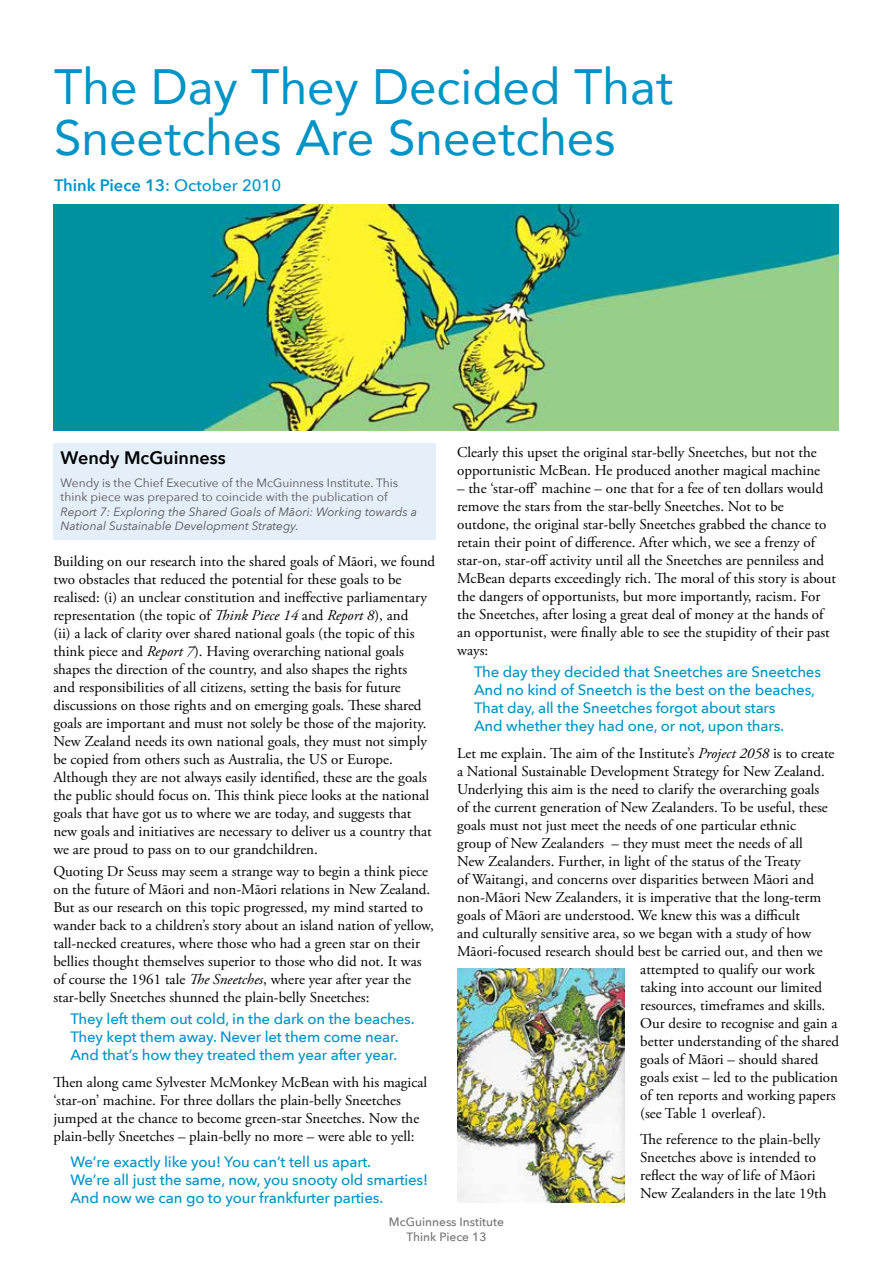
<style>
.page{position:relative;width:893px;height:1263px;background:#fff}
.page>*{position:absolute;margin:0;border:0;box-sizing:border-box;transform-origin:0 0}
.t1{font:49.5px/51px "Avenir";color:#0094c7}
.t2{font:600 18px "Avenir Next";color:#000}
.t3{font:600 16.5px "Avenir Next";color:#0094c7}
.t4{font:15px/18px "Adobe Garamond Pro";color:#000}
.t5{font:500 15px/18px "Avenir Next";letter-spacing:-.01em;color:#0094c7}
.t6{font:12px/14.4px "Avenir Next";color:#575756}
.t7{font:italic 12px/14.4px "Avenir Next";color:#575756}
.t8{font:500 12px/14.4px "Avenir Next";color:#757474;text-align:center}
.s1{font-weight:500}
.s2{font-style:italic}
</style>
<div class="page">
<div style="left:53px;top:444px;width:383px;height:96px;background:#e5eff9"></div>
<img style="left:54px;top:204px;width:785px;height:226px">
<img style="left:457px;top:969px;width:167px;height:234px">
<h1 class="t1" style="left:54px;top:59px;width:621px">The Day They Decided That<br>Sneetches Are Sneetches</h1>
<p class="t3" style="left:54px;top:171px;width:229px">Think Piece 13<span class="s1">: October 2010</span></p>
<p class="t2" style="left:61px;top:442px;width:167px">Wendy McGuinness</p>
<p class="t6" style="left:61px;top:475px;width:339px">Wendy is the Chief Executive of the McGuinness Institute. This think piece was prepared to coincide with the publication of</p>
<p class="t7" style="left:61px;top:504px;width:358px">Report 7: Exploring the Shared Goals of Māori: Working towards a<br>National Sustainable Development Strategy.</p>
<p class="t4" style="left:53px;top:553px;width:383px">Building on our research into the shared goals of Māori, we found two obstacles that reduced the potential for these goals to be realised: (i) an unclear constitution and ineffective parliamentary representation (the topic of <span class="s2">Think Piece 14</span> and <span class="s2">Report 8</span>), and<br>(ii) a lack of clarity over shared national goals (the topic of this think piece and <span class="s2">Report 7</span>). Having overarching national goals shapes the direction of the country, and also shapes the rights<br>and responsibilities of all citizens, setting the basis for future discussions on those rights and on emerging goals. These shared goals are important and must not solely be those of the majority.<br>New Zealand needs its own national goals, they must not simply be copied from others such as Australia, the US or Europe.<br>Although they are not always easily identified, these are the goals the public should focus on. This think piece looks at the national goals that have got us to where we are today, and suggests that new goals and initiatives are necessary to deliver us a country that we are proud to pass on to our grandchildren.</p>
<p class="t4" style="left:53px;top:863px;width:382px">Quoting Dr Seuss may seem a strange way to begin a think piece on the future of Māori and non-Māori relations in New Zealand.<br>But as our research on this topic progressed, my mind started to wander back to a children’s story about an island nation of yellow, tall-necked creatures, where those who had a green star on their bellies thought themselves superior to those who did not. It was of course the 1961 tale <span class="s2">The Sneetches</span>, where year after year the star-belly Sneetches shunned the plain-belly Sneetches:</p>
<p class="t5" style="left:70px;top:1010px;width:346px">They left them out cold, in the dark on the beaches.<br>They kept them away. Never let them come near.<br>And that’s how they treated them year after year.</p>
<p class="t4" style="left:53px;top:1074px;width:375px">Then along came Sylvester McMonkey McBean with his magical ‘star-on’ machine. For three dollars the plain-belly Sneetches jumped at the chance to become green-star Sneetches. Now the plain-belly Sneetches – plain-belly no more – were able to yell:</p>
<p class="t5" style="left:70px;top:1153px;width:359px">We’re exactly like you! You can’t tell us apart.<br>We’re all just the same, now, you snooty old smarties!<br>And now we can go to your frankfurter parties.</p>
<p class="t4" style="left:457px;top:444px;width:364px">Clearly this upset the original star-belly Sneetches, but not the opportunistic McBean. He produced another magical machine</p>
<p class="t4" style="left:457px;top:480px;width:381px">– the ‘star-off’ machine – one that for a fee of ten dollars would remove the stars from the star-belly Sneetches. Not to be outdone, the original star-belly Sneetches grabbed the chance to retain their point of difference. After which, we see a frenzy of star-on, star-off activity until all the Sneetches are penniless and McBean departs exceedingly rich. The moral of this story is about the dangers of opportunists, but more importantly, racism. For the Sneetches, after losing a great deal of money at the hands of an opportunist, were finally able to see the stupidity of their past ways:</p>
<p class="t5" style="left:474px;top:662px;width:348px">The day they decided that Sneetches are Sneetches And no kind of Sneetch is the best on the beaches, That day, all the Sneetches forgot about stars<br>And whether they had one, or not, upon thars.</p>
<p class="t4" style="left:457px;top:744px;width:379px">Let me explain. The aim of the Institute’s <span class="s2">Project 2058</span> is to create</p>
<p class="t4" style="left:457px;top:762px;width:369px">a National Sustainable Development Strategy for New Zealand.</p>
<p class="t4" style="left:457px;top:780px;width:364px">Underlying this aim is the need to clarify the overarching goals</p>
<p class="t4" style="left:457px;top:798px;width:372px">of the current generation of New Zealanders. To be useful, these</p>
<p class="t4" style="left:457px;top:816px;width:340px">goals must not just meet the needs of one particular ethnic</p>
<p class="t4" style="left:457px;top:834px;width:347px">group of New Zealanders – they must meet the needs of all</p>
<p class="t4" style="left:457px;top:852px;width:345px">New Zealanders. Further, in light of the status of the Treaty</p>
<p class="t4" style="left:457px;top:870px;width:358px">of Waitangi, and concerns over disparities between Māori and</p>
<p class="t4" style="left:457px;top:888px;width:366px">non-Māori New Zealanders, it is imperative that the long-term</p>
<p class="t4" style="left:457px;top:906px;width:344px">goals of Māori are understood. We knew this was a difficult</p>
<p class="t4" style="left:457px;top:924px;width:356px">and culturally sensitive area, so we began with a study of how</p>
<p class="t4" style="left:457px;top:942px;width:367px">Māori-focused research should best be carried out, and then we</p>
<p class="t4" style="left:640px;top:960px;width:176px">attempted to qualify our work</p>
<p class="t4" style="left:640px;top:978px;width:183px">taking into account our limited</p>
<p class="t4" style="left:640px;top:996px;width:186px">resources, timeframes and skills.</p>
<p class="t4" style="left:640px;top:1014px;width:199px">Our desire to recognise and gain a</p>
<p class="t4" style="left:640px;top:1032px;width:200px">better understanding of the shared</p>
<p class="t4" style="left:640px;top:1050px;width:180px">goals of Māori – should shared</p>
<p class="t4" style="left:640px;top:1068px;width:199px">goals exist – led to the publication</p>
<p class="t4" style="left:640px;top:1086px;width:197px">of ten reports and working papers</p>
<p class="t4" style="left:640px;top:1104px;width:127px">(see Table 1 overleaf).</p>
<p class="t4" style="left:640px;top:1131px;width:188px">The reference to the plain-belly<br>Sneetches above is intended to reflect the way of life of Māori<br>New Zealanders in the late 19th</p>
<p class="t8" style="left:389px;top:1214px;width:117px">McGuinness Institute<br>Think Piece 13</p>
</div>
